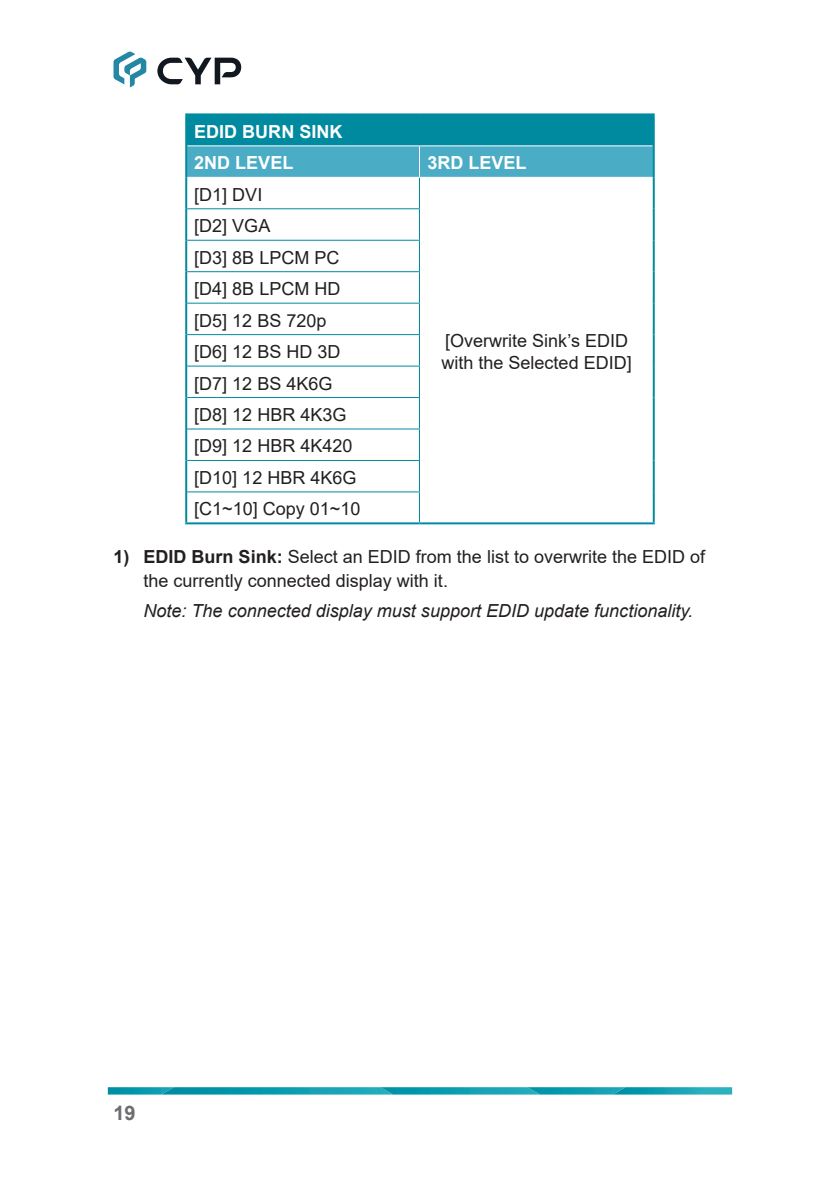
<style>
.page{position:relative;width:840px;height:1191px;background:#fff}
.page>*{position:absolute;margin:0;border:0;box-sizing:border-box;transform-origin:0 0}
.t1{font:700 20px "Arial";color:#6c6d70}
.Table_C_-_Cell{font:18px/21.6px "Arial";color:#231f20}
.Callout_List{font:18px/24px "Arial";color:#231f20}
.Callout_List_-_Note{font:italic 18px "Arial";color:#231f20}
.Table_A_-_Header{font:700 18px "Arial";color:#fff}
.s1{font-weight:700}
</style>
<div class="page">
<svg style="left:113px;top:51px;width:33px;height:36px"></svg>
<svg style="left:157px;top:58px;width:84px;height:26px"></svg>
<svg style="left:108px;top:1087px;width:623px;height:7px"></svg>
<div style="left:186px;top:114px;width:467px;height:32px;background:#008aa0"></div>
<div style="left:187px;top:146px;width:465px;height:31px;background:#4bacc6"></div>
<hr style="left:419px;top:146px;width:1px;height:31px;background:#fff">
<hr style="left:187px;top:145px;width:232px;height:1px;background:#fff">
<hr style="left:419px;top:145px;width:233px;height:1px;background:#fff">
<hr style="left:185px;top:113px;width:234px;height:2px;background:#008aa0">
<hr style="left:185px;top:115px;width:2px;height:31px;background:#008aa0">
<hr style="left:419px;top:113px;width:235px;height:2px;background:#008aa0">
<hr style="left:652px;top:115px;width:2px;height:31px;background:#008aa0">
<hr style="left:185px;top:146px;width:2px;height:31px;background:#008aa0">
<hr style="left:652px;top:146px;width:2px;height:31px;background:#008aa0">
<hr style="left:185px;top:177px;width:2px;height:32px;background:#008aa0">
<hr style="left:652px;top:177px;width:2px;height:32px;background:#008aa0">
<hr style="left:185px;top:209px;width:2px;height:31px;background:#008aa0">
<hr style="left:652px;top:209px;width:2px;height:31px;background:#008aa0">
<hr style="left:185px;top:240px;width:2px;height:32px;background:#008aa0">
<hr style="left:652px;top:240px;width:2px;height:32px;background:#008aa0">
<hr style="left:185px;top:272px;width:2px;height:31px;background:#008aa0">
<hr style="left:652px;top:272px;width:2px;height:31px;background:#008aa0">
<hr style="left:185px;top:303px;width:2px;height:31px;background:#008aa0">
<hr style="left:652px;top:303px;width:2px;height:31px;background:#008aa0">
<hr style="left:185px;top:334px;width:2px;height:32px;background:#008aa0">
<hr style="left:652px;top:334px;width:2px;height:32px;background:#008aa0">
<hr style="left:185px;top:366px;width:2px;height:31px;background:#008aa0">
<hr style="left:652px;top:366px;width:2px;height:31px;background:#008aa0">
<hr style="left:185px;top:397px;width:2px;height:32px;background:#008aa0">
<hr style="left:652px;top:397px;width:2px;height:32px;background:#008aa0">
<hr style="left:185px;top:429px;width:2px;height:31px;background:#008aa0">
<hr style="left:652px;top:429px;width:2px;height:31px;background:#008aa0">
<hr style="left:185px;top:460px;width:2px;height:32px;background:#008aa0">
<hr style="left:652px;top:460px;width:2px;height:32px;background:#008aa0">
<hr style="left:185px;top:492px;width:2px;height:30px;background:#008aa0">
<hr style="left:652px;top:492px;width:2px;height:30px;background:#008aa0">
<hr style="left:185px;top:522px;width:234px;height:2px;background:#008aa0">
<hr style="left:419px;top:522px;width:235px;height:2px;background:#008aa0">
<hr style="left:419px;top:178px;width:1px;height:30px;background:#008aa0">
<hr style="left:187px;top:208px;width:233px;height:1px;background:#008aa0">
<hr style="left:419px;top:209px;width:1px;height:31px;background:#008aa0">
<hr style="left:187px;top:240px;width:233px;height:1px;background:#008aa0">
<hr style="left:419px;top:241px;width:1px;height:30px;background:#008aa0">
<hr style="left:187px;top:271px;width:233px;height:1px;background:#008aa0">
<hr style="left:419px;top:272px;width:1px;height:31px;background:#008aa0">
<hr style="left:187px;top:303px;width:233px;height:1px;background:#008aa0">
<hr style="left:419px;top:304px;width:1px;height:30px;background:#008aa0">
<hr style="left:187px;top:334px;width:233px;height:1px;background:#008aa0">
<hr style="left:419px;top:335px;width:1px;height:30px;background:#008aa0">
<hr style="left:187px;top:365px;width:233px;height:1px;background:#008aa0">
<hr style="left:419px;top:366px;width:1px;height:31px;background:#008aa0">
<hr style="left:187px;top:397px;width:233px;height:1px;background:#008aa0">
<hr style="left:419px;top:398px;width:1px;height:30px;background:#008aa0">
<hr style="left:187px;top:428px;width:233px;height:1px;background:#008aa0">
<hr style="left:419px;top:429px;width:1px;height:31px;background:#008aa0">
<hr style="left:187px;top:460px;width:233px;height:1px;background:#008aa0">
<hr style="left:419px;top:461px;width:1px;height:30px;background:#008aa0">
<hr style="left:187px;top:491px;width:233px;height:1px;background:#008aa0">
<hr style="left:419px;top:492px;width:1px;height:30px;background:#008aa0">
<p class="Table_A_-_Header" style="left:194px;top:119px;width:149px">EDID BURN SINK</p>
<p class="Table_A_-_Header" style="left:194px;top:150px;width:101px">2ND LEVEL</p>
<p class="Table_A_-_Header" style="left:427px;top:150px;width:101px">3RD LEVEL</p>
<p class="Table_C_-_Cell" style="left:194px;top:183px;width:70px">[D1] DVI</p>
<p class="Table_C_-_Cell" style="left:194px;top:215px;width:78px">[D2] VGA</p>
<p class="Table_C_-_Cell" style="left:194px;top:246px;width:147px">[D3] 8B LPCM PC</p>
<p class="Table_C_-_Cell" style="left:194px;top:278px;width:148px">[D4] 8B LPCM HD</p>
<p class="Table_C_-_Cell" style="left:194px;top:309px;width:134px">[D5] 12 BS 720p</p>
<p class="Table_C_-_Cell" style="left:194px;top:341px;width:148px">[D6] 12 BS HD 3D</p>
<p class="Table_C_-_Cell" style="left:194px;top:372px;width:140px">[D7] 12 BS 4K6G</p>
<p class="Table_C_-_Cell" style="left:194px;top:404px;width:154px">[D8] 12 HBR 4K3G</p>
<p class="Table_C_-_Cell" style="left:194px;top:435px;width:160px">[D9] 12 HBR 4K420</p>
<p class="Table_C_-_Cell" style="left:194px;top:466px;width:164px">[D10] 12 HBR 4K6G</p>
<p class="Table_C_-_Cell" style="left:194px;top:498px;width:168px">[C1~10] Copy 01~10</p>
<p class="Callout_List" style="left:143px;top:544px;width:563px;text-indent:-30px"><span class="s1">1) EDID Burn Sink:</span> Select an EDID from the list to overwrite the EDID of the currently connected display with it.</p>
<p class="Callout_List_-_Note" style="left:143px;top:598px;width:550px">Note: The connected display must support EDID update functionality.</p>
<p class="Table_C_-_Cell" style="left:441px;top:330px;width:192px">[Overwrite Sink’s EDID with the Selected EDID]</p>
<p class="t1" style="left:113px;top:1099px;width:24px">19</p>
</div>
